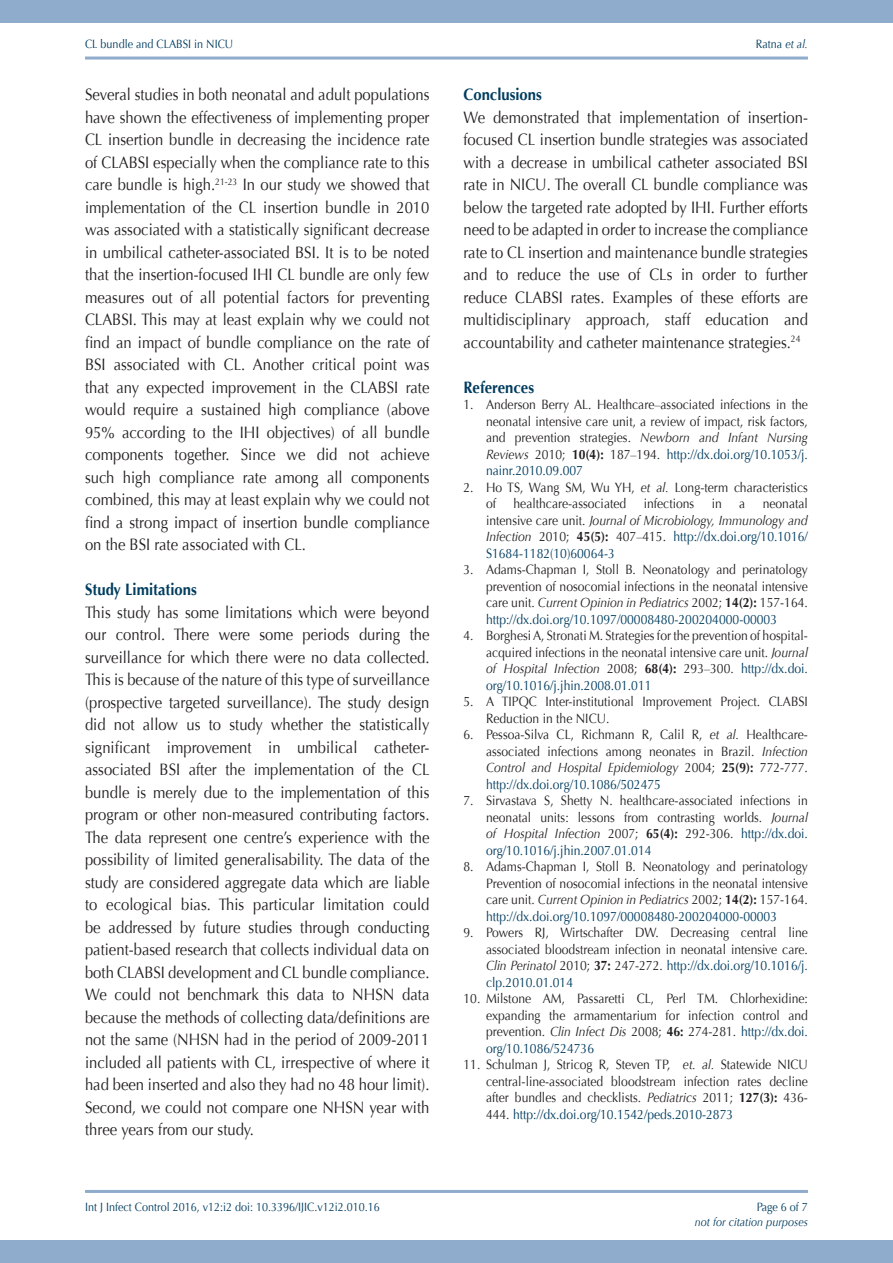
<style>
.page{position:relative;width:893px;height:1263px;background:#fff}
.page>*{position:absolute;margin:0;border:0;box-sizing:border-box;transform-origin:0 0}
.bodytext{font:16.5px/22.5px "Optima";color:#231f20;text-align:justify;scale:.9 1}
.sub1{font:700 16.5px "Optima";color:#003c5f;scale:.9 1}
.t1{font:13.5px/16.5px "Optima";color:#231f20;text-align:justify;scale:.9 1}
.t2{font:13.5px/16.5px "Optima";color:#003c5f;text-align:justify;scale:.9 1}
.t3{font:12px "Optima";color:#003c5f;scale:.9 1}
.t4{font:italic 12px "Optima";color:#003c5f;scale:.9 1}
.s1{font-style:italic}
.s2{font-weight:700}
.s3{color:#003c5f}
.s4{color:#231f20}
.s5{font-style:italic;color:#231f20}
.s6{font-weight:700;color:#231f20}
</style>
<div class="page">
<div style="left:0;top:0;width:893px;height:23px;background:#8faccc"></div>
<div style="left:0;top:1240px;width:893px;height:23px;background:#8faccc"></div>
<hr style="left:85px;top:1190px;width:723px;height:3px;background:#8faccc">
<hr style="left:85px;top:57px;width:723px;height:3px;background:#8faccc">
<p class="t3" style="left:85px;top:37px;width:166px">CL bundle and CLABSI in NICU</p>
<p class="t3" style="left:756px;top:37px;width:59px">Ratna <span class="s1">et al.</span></p>
<p class="bodytext" style="left:85px;top:84px;width:384px">Several studies in both neonatal and adult populations have shown the effectiveness of implementing proper CL insertion bundle in decreasing the incidence rate of CLABSI especially when the compliance rate to this care bundle is high.<sup>21-23</sup> In our study we showed that implementation of the CL insertion bundle in 2010 was associated with a statistically significant decrease in umbilical catheter-associated BSI. It is to be noted that the insertion-focused IHI CL bundle are only few measures out of all potential factors for preventing CLABSI. This may at least explain why we could not find an impact of bundle compliance on the rate of BSI associated with CL. Another critical point was that any expected improvement in the CLABSI rate would require a sustained high compliance (above 95% according to the IHI objectives) of all bundle components together. Since we did not achieve such high compliance rate among all components combined, this may at least explain why we could not find a strong impact of insertion bundle compliance on the BSI rate associated with CL.</p>
<p class="sub1" style="left:85px;top:580px;width:126px">Study Limitations</p>
<p class="bodytext" style="left:85px;top:601px;width:384px">This study has some limitations which were beyond our control. There were some periods during the surveillance for which there were no data collected.<br>This is because of the nature of this type of surveillance (prospective targeted surveillance). The study design did not allow us to study whether the statistically significant improvement in umbilical catheter&shy;associated BSI after the implementation of the CL bundle is merely due to the implementation of this program or other non-measured contributing factors.<br>The data represent one centre’s experience with the possibility of limited generalisability. The data of the study are considered aggregate data which are liable to ecological bias. This particular limitation could be addressed by future studies through conducting patient-based research that collects individual data on both CLABSI development and CL bundle compliance.<br>We could not benchmark this data to NHSN data because the methods of collecting data/definitions are not the same (NHSN had in the period of 2009-2011 included all patients with CL, irrespective of where it had been inserted and also they had no 48 hour limit).<br>Second, we could not compare one NHSN year with three years from our study.</p>
<p class="sub1" style="left:463px;top:85px;width:89px">Conclusions</p>
<p class="bodytext" style="left:463px;top:106px;width:384px">We demonstrated that implementation of insertion&shy;focused CL insertion bundle strategies was associated with a decrease in umbilical catheter associated BSI rate in NICU. The overall CL bundle compliance was below the targeted rate adopted by IHI. Further efforts need to be adapted in order to increase the compliance rate to CL insertion and maintenance bundle strategies and to reduce the use of CLs in order to further reduce CLABSI rates. Examples of these efforts are multidisciplinary approach, staff education and accountability and catheter maintenance strategies.<sup>24</sup></p>
<p class="sub1" style="left:463px;top:378px;width:80px">References</p>
<p class="t1" style="left:486px;top:397px;width:359px;text-indent:-22px">1. Anderson Berry AL. Healthcare–associated infections in the neonatal intensive care unit, a review of impact, risk factors, and prevention strategies. <span class="s1">Newborn and Infant Nursing Reviews</span> 2010; <span class="s2">10(4):</span> 187–194. <span class="s3">http://dx.doi.org/10.1053/j. nainr.2010.09.007</span></p>
<p class="t1" style="left:486px;top:479px;width:359px;text-indent:-22px">2. Ho TS, Wang SM, Wu YH, <span class="s1">et al.</span> Long-term characteristics of</p>
<p class="t1" style="left:513px;top:496px;width:127px">healthcare-associated</p>
<p class="t1" style="left:644px;top:496px;width:58px">infections</p>
<p class="t1" style="left:712px;top:496px;width:13px">in</p>
<p class="t1" style="left:739px;top:496px;width:8px">a</p>
<p class="t2" style="left:486px;top:496px;width:359px;text-indent:277px"><span class="s4">neonatal intensive care unit.</span> <span class="s5">Journal of Microbiology, Immunology and Infection</span> <span class="s4">2010;</span> <span class="s6">45(5):</span> <span class="s4">407–415.</span> http://dx.doi.org/10.1016/ S1684-1182(10)60064-3</p>
<p class="t1" style="left:486px;top:562px;width:359px;text-indent:-22px">3. Adams-Chapman I, Stoll B. Neonatology and perinatology prevention of nosocomial infections in the neonatal intensive care unit. <span class="s1">Current Opinion in Pediatrics</span> 2002; <span class="s2">14(2):</span> 157-164. <span class="s3">http://dx.doi.org/10.1097/00008480-200204000-00003</span></p>
<p class="t1" style="left:486px;top:628px;width:359px;text-indent:-22px">4. Borghesi A, Stronati M. Strategies for the prevention of hospital&shy;acquired infections in the neonatal intensive care unit. <span class="s1">Journal of Hospital Infection</span> 2008; <span class="s2">68(4):</span> 293–300. <span class="s3">http://dx.doi. org/10.1016/j.jhin.2008.01.011</span></p>
<p class="t1" style="left:486px;top:694px;width:359px;text-indent:-22px">5. A TIPQC Inter-institutional Improvement Project. CLABSI<br>Reduction in the NICU.</p>
<p class="t1" style="left:486px;top:727px;width:359px;text-indent:-22px">6. Pessoa-Silva CL, Richmann R, Calil R, <span class="s1">et al.</span> Healthcare&shy;associated infections among neonates in Brazil. <span class="s1">Infection Control and Hospital Epidemiology</span> 2004; <span class="s2">25(9):</span> 772-777. <span class="s3">http://dx.doi.org/10.1086/502475</span></p>
<p class="t1" style="left:486px;top:793px;width:359px;text-indent:-22px">7. Sirvastava S, Shetty N. healthcare-associated infections in neonatal units: lessons from contrasting worlds. <span class="s1">Journal of Hospital Infection</span> 2007; <span class="s2">65(4):</span> 292-306. <span class="s3">http://dx.doi. org/10.1016/j.jhin.2007.01.014</span></p>
<p class="t1" style="left:486px;top:859px;width:359px;text-indent:-22px">8. Adams-Chapman I, Stoll B. Neonatology and perinatology Prevention of nosocomial infections in the neonatal intensive care unit. <span class="s1">Current Opinion in Pediatrics</span> 2002; <span class="s2">14(2):</span> 157-164. <span class="s3">http://dx.doi.org/10.1097/00008480-200204000-00003</span></p>
<p class="t1" style="left:486px;top:925px;width:359px;text-indent:-22px">9. Powers RJ, Wirtschafter DW. Decreasing central line associated bloodstream infection in neonatal intensive care.<br><span class="s1">Clin Perinatol</span> 2010; <span class="s2">37:</span> 247-272. <span class="s3">http://dx.doi.org/10.1016/j. clp.2010.01.014</span></p>
<p class="t1" style="left:486px;top:991px;width:359px;text-indent:-22px">10. Milstone AM, Passaretti CL, Perl TM. Chlorhexidine: expanding the armamentarium for infection control and prevention. <span class="s1">Clin Infect Dis</span> 2008; <span class="s2">46:</span> 274-281. <span class="s3">http://dx.doi. org/10.1086/524736</span></p>
<p class="t1" style="left:486px;top:1057px;width:359px;text-indent:-22px">11. Schulman J, Stricog R, Steven TP, <span class="s1">et. al.</span> Statewide NICU central-line-associated bloodstream infection rates decline after bundles and checklists. <span class="s1">Pediatrics</span> 2011; <span class="s2">127(3):</span> 436- 444. <span class="s3">http://dx.doi.org/10.1542/peds.2010-2873</span></p>
<p class="t3" style="left:85px;top:1200px;width:329px">Int J Infect Control 2016, v12:i2 doi: 10.3396/IJIC.v12i2.010.16</p>
<p class="t3" style="left:757px;top:1200px;width:58px">Page 6 of 7</p>
<p class="t4" style="left:695px;top:1215px;width:127px">not for citation purposes</p>
</div>
